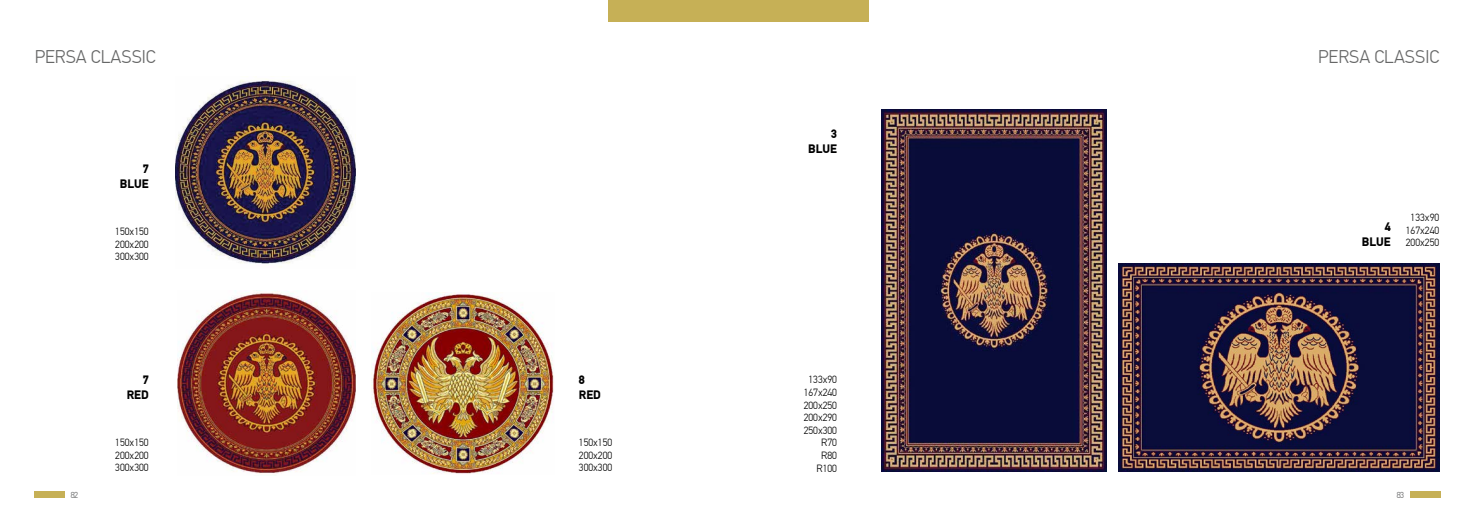
<style>
.page{position:relative;width:1474px;height:521px;background:#fff}
.page>*{position:absolute;margin:0;border:0;box-sizing:border-box;transform-origin:0 0}
.t1{font:300 18.38px "PF Din Text";color:#666767}
.t2{font:900 12.25px/14.7px "PF Din Text";color:#000;text-align:right}
.t3{font:300 10.5px/12.6px "PF Din Text";color:#000;text-align:justify}
.t4{font:300 8.75px "PF Din Text";color:#606162}
</style>
<div class="page">
<div style="left:1409px;top:491px;width:31px;height:6px;background:#c6b056"></div>
<div style="left:608px;top:0;width:260px;height:21px;background:#c6b056"></div>
<img style="left:881px;top:109px;width:225px;height:362px">
<img style="left:1118px;top:263px;width:321px;height:208px">
<div style="left:35px;top:491px;width:30px;height:6px;background:#c6b056"></div>
<img style="left:175px;top:79px;width:181px;height:188px">
<img style="left:372px;top:292px;width:182px;height:182px">
<img style="left:177px;top:291px;width:179px;height:183px">
<h1 class="t1" style="left:35px;top:46px;width:123px">PERSA CLASSIC</h1>
<h1 class="t1" style="left:1318px;top:46px;width:123px">PERSA CLASSIC</h1>
<p class="t2" style="left:808px;top:126px;width:30px">3<br>BLUE</p>
<p class="t2" style="left:120px;top:161px;width:30px">7<br>BLUE</p>
<p class="t3" style="left:115px;top:225px;width:35px">150x150<br>200x200<br>300x300</p>
<p class="t2" style="left:1361px;top:219px;width:30px">4<br>BLUE</p>
<p class="t3" style="left:1405px;top:211px;width:35px;text-align:center">133x90<br>167x240<br>200x250</p>
<p class="t2" style="left:127px;top:372px;width:23px">7<br>RED</p>
<p class="t3" style="left:115px;top:436px;width:35px">150x150<br>200x200<br>300x300</p>
<p class="t2" style="left:579px;top:372px;width:23px;text-align:left">8<br>RED</p>
<p class="t3" style="left:579px;top:436px;width:35px">150x150<br>200x200<br>300x300</p>
<p class="t3" style="left:803px;top:373px;width:35px;text-align:right">133x90<br>167x240<br>200x250<br>200x290<br>250x300<br>R70<br>R80<br>R100</p>
<p class="t4" style="left:71px;top:489px;width:9px">82</p>
<p class="t4" style="left:1396px;top:489px;width:9px">83</p>
</div>
